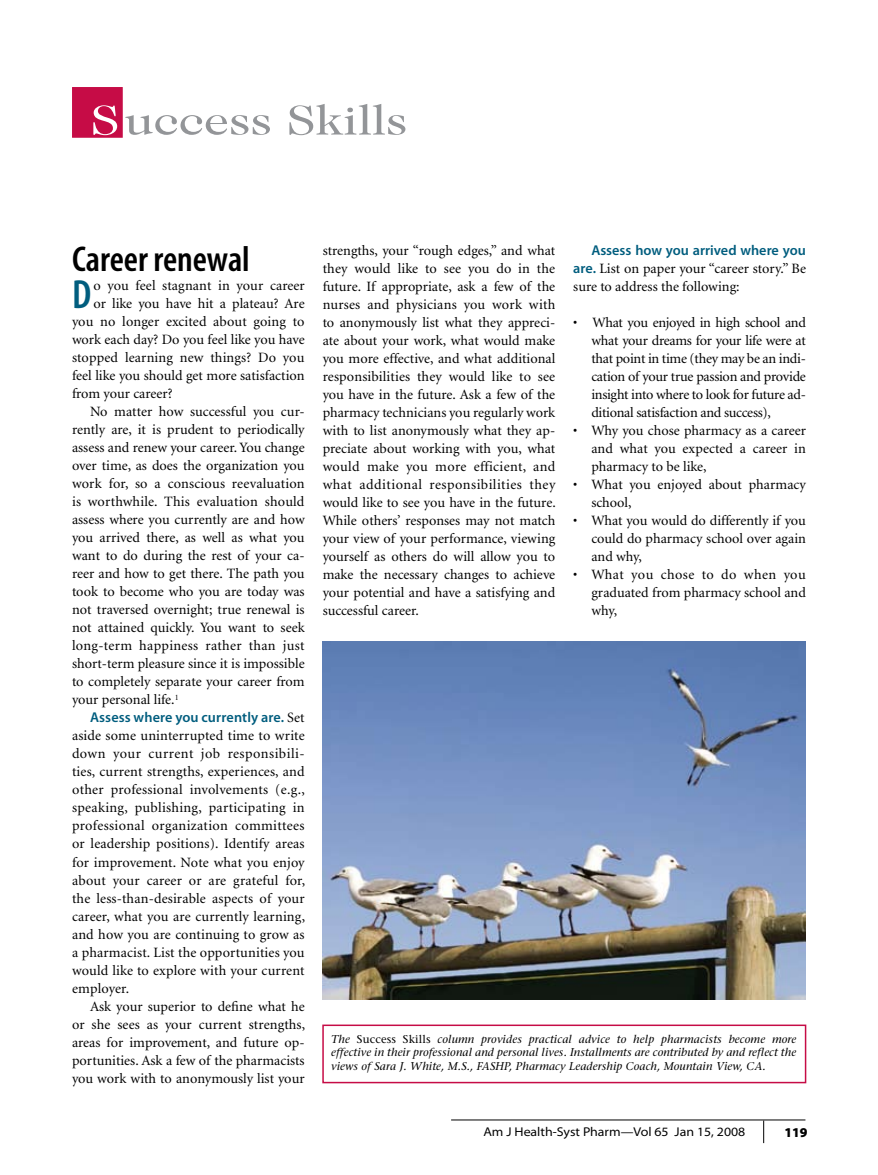
<style>
.page{position:relative;width:878px;height:1175px;background:#fff}
.page>*{position:absolute;margin:0;border:0;box-sizing:border-box;transform-origin:0 0}
.t1{font:42px "Caslon Two Twenty Four";color:#939598;scale:1.2 1}
.t2{font:600 condensed 40.95px "Myriad Pro";color:#005d7e}
.t3{font:600 condensed 36px "Myriad Pro";color:#000}
.t4{font:14.25px/18px "Minion";color:#000;text-align:justify}
.t5{font:600 14.25px "Myriad Pro";color:#005d7e}
.t6{font:14.25px "Minion";letter-spacing:.02em;color:#000}
.t7{font:900 13.5px "Myriad Pro";color:#000}
.t8{font:semi-expanded 12.75px "Myriad Pro";color:#000}
.t9{font:italic 11.25px/13.5px "Stone Serif";letter-spacing:.01em;color:#000;text-align:justify}
.s1{color:#fff}
.s2{font-family:"Minion";font-weight:400;color:#000}
.s3{font-family:"Myriad Pro";font-weight:600;color:#005d7e}
.s4{font-style:normal}
</style>
<div class="page">
<svg style="left:763px;top:1120px;width:1px;height:23px"></svg>
<hr style="left:451px;top:1119px;width:354px;height:1px;background:#000">
<div style="left:72px;top:87px;width:51px;height:51px;background:#c60c46;border:2px solid #c60c46"></div>
<div style="left:322px;top:1024px;width:484px;height:59px;border:2px solid #c60c46"></div>
<img style="left:322px;top:641px;width:483px;height:358px">
<h1 class="t1" style="left:90px;top:96px;width:266px"><span class="s1">S</span>uccess Skills</h1>
<h3 class="t3" style="left:72px;top:240px;width:179px">Career renewal</h3>
<h2 class="t2" style="left:72px;top:272px;width:21px">D</h2>
<p class="t4" style="left:93px;top:277px;width:213px">o you feel stagnant in your career</p>
<p class="t4" style="left:93px;top:295px;width:213px">or like you have hit a plateau? Are</p>
<p class="t4" style="left:72px;top:313px;width:234px">you no longer excited about going to</p>
<p class="t4" style="left:72px;top:331px;width:234px">work each day? Do you feel like you have</p>
<p class="t4" style="left:72px;top:349px;width:234px">stopped learning new things? Do you</p>
<p class="t4" style="left:72px;top:367px;width:234px">feel like you should get more satisfaction</p>
<p class="t4" style="left:72px;top:385px;width:102px">from your career?</p>
<p class="t4" style="left:90px;top:403px;width:216px">No matter how successful you cur-</p>
<p class="t4" style="left:72px;top:421px;width:234px">rently are, it is prudent to periodically</p>
<p class="t4" style="left:72px;top:439px;width:234px">assess and renew your career. You change</p>
<p class="t4" style="left:72px;top:457px;width:234px">over time, as does the organization you</p>
<p class="t4" style="left:72px;top:475px;width:234px">work for, so a conscious reevaluation</p>
<p class="t4" style="left:72px;top:493px;width:234px">is worthwhile. This evaluation should</p>
<p class="t4" style="left:72px;top:511px;width:234px">assess where you currently are and how</p>
<p class="t4" style="left:72px;top:529px;width:234px">you arrived there, as well as what you</p>
<p class="t4" style="left:72px;top:547px;width:234px">want to do during the rest of your ca-</p>
<p class="t4" style="left:72px;top:565px;width:234px">reer and how to get there. The path you</p>
<p class="t4" style="left:72px;top:583px;width:234px">took to become who you are today was</p>
<p class="t4" style="left:72px;top:601px;width:234px">not traversed overnight; true renewal is</p>
<p class="t4" style="left:72px;top:619px;width:234px">not attained quickly. You want to seek</p>
<p class="t6" style="left:72px;top:639px;width:234px">long-term happiness rather than just</p>
<p class="t4" style="left:72px;top:655px;width:234px">short-term pleasure since it is impossible</p>
<p class="t4" style="left:72px;top:673px;width:234px">to completely separate your career from</p>
<p class="t4" style="left:72px;top:691px;width:108px">your personal life.<sup>1</sup></p>
<p class="t5" style="left:90px;top:709px;width:216px">Assess where you currently are. <span class="s2">Set</span></p>
<p class="t4" style="left:72px;top:727px;width:235px">aside some uninterrupted time to write down your current job responsibili&shy;ties, current strengths, experiences, and other professional involvements (e.g., speaking, publishing, participating in professional organization committees or leadership positions). Identify areas for improvement. Note what you enjoy about your career or are grateful for, the less-than-desirable aspects of your career, what you are currently learning, and how you are continuing to grow as a pharmacist. List the opportunities you would like to explore with your current employer.</p>
<p class="t4" style="left:72px;top:997px;width:235px;text-indent:18px">Ask your superior to define what he or she sees as your current strengths, areas for improvement, and future op&shy;portunities. Ask a few of the pharmacists you work with to anonymously list your</p>
<p class="t4" style="left:322px;top:242px;width:234px">strengths, your “rough edges,” and what they would like to see you do in the future. If appropriate, ask a few of the nurses and physicians you work with to anonymously list what they appreci&shy;ate about your work, what would make you more effective, and what additional responsibilities they would like to see you have in the future. Ask a few of the pharmacy technicians you regularly work with to list anonymously what they ap&shy;preciate about working with you, what would make you more efficient, and what additional responsibilities they would like to see you have in the future.<br>While others’ responses may not match your view of your performance, viewing yourself as others do will allow you to make the necessary changes to achieve your potential and have a satisfying and successful career.</p>
<p class="t5" style="left:591px;top:242px;width:216px">Assess how you arrived where you</p>
<p class="t4" style="left:573px;top:260px;width:234px"><span class="s3">are.</span> List on paper your “career story.” Be sure to address the following:</p>
<p class="t4" style="left:591px;top:314px;width:216px;text-indent:-18px">• What you enjoyed in high school and what your dreams for your life were at that point in time (they may be an indi&shy;cation of your true passion and provide insight into where to look for future ad&shy;ditional satisfaction and success),</p>
<p class="t4" style="left:591px;top:422px;width:216px;text-indent:-18px">• Why you chose pharmacy as a career and what you expected a career in pharmacy to be like,</p>
<p class="t4" style="left:591px;top:476px;width:216px;text-indent:-18px">• What you enjoyed about pharmacy school,</p>
<p class="t4" style="left:591px;top:512px;width:216px;text-indent:-18px">• What you would do differently if you could do pharmacy school over again and why,</p>
<p class="t4" style="left:591px;top:566px;width:216px;text-indent:-18px">• What you chose to do when you graduated from pharmacy school and why,</p>
<p class="t9" style="left:331px;top:1032px;width:467px">The <span class="s4">Success Skills</span> column provides practical advice to help pharmacists become more effective in their professional and personal lives. Installments are contributed by and reflect the views of Sara J. White, M.S., FASHP, Pharmacy Leadership Coach, Mountain View, CA.</p>
<p class="t8" style="left:483px;top:1124px;width:263px">Am J Health-Syst Pharm—Vol 65 Jan 15, 2008</p>
<p class="t7" style="left:784px;top:1124px;width:25px">119</p>
</div>
